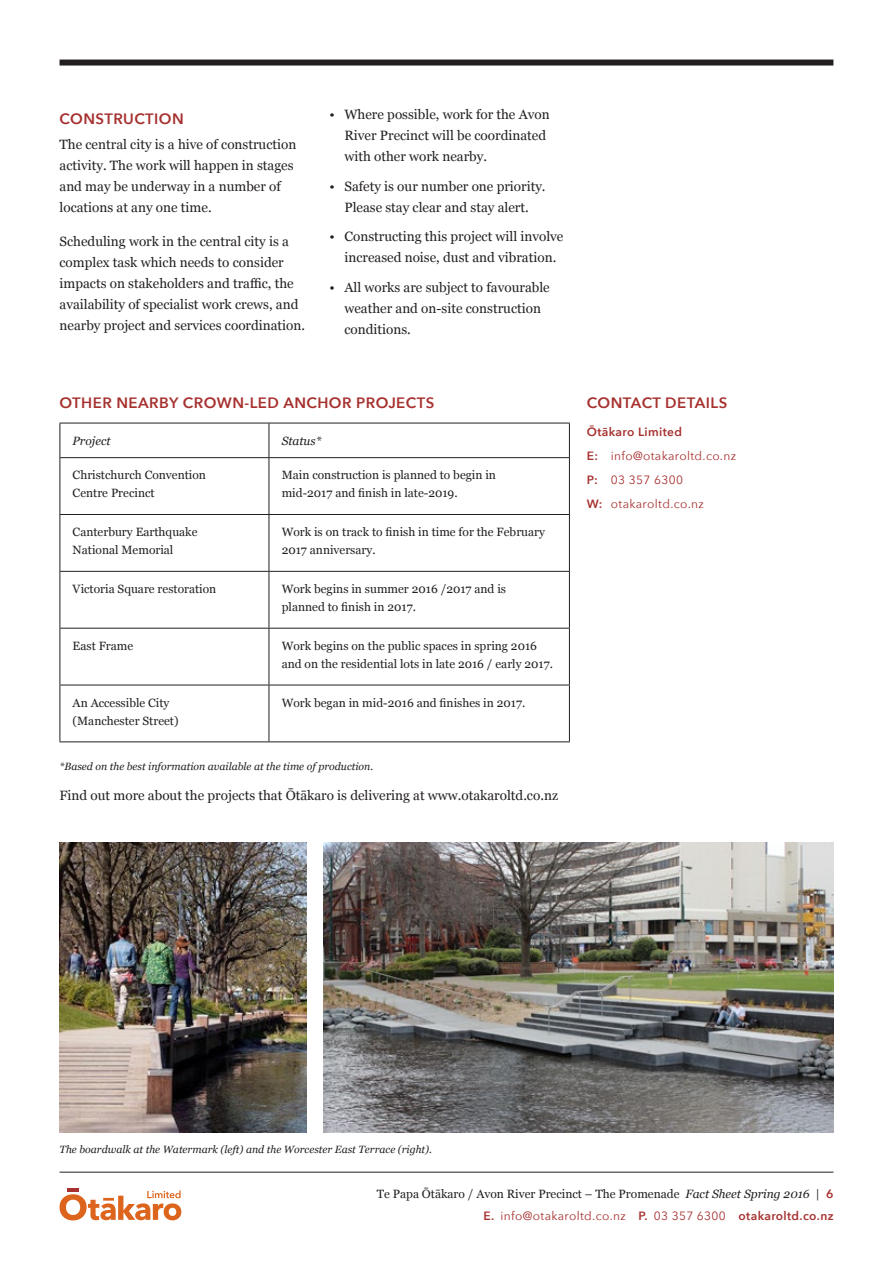
<style>
.page{position:relative;width:893px;height:1263px;background:#fff}
.page>*{position:absolute;margin:0;border:0;box-sizing:border-box;transform-origin:0 0}
.body_headings{font:600 15px "Avenir Next";letter-spacing:.03em;color:#a6312f}
.body{font:13.5px/21px "Georgia";color:#231f20}
.body-2{font:12px/18px "Georgia";color:#231f20}
.t1{font:12px/24px "Avenir Next";letter-spacing:.03em;color:#a6312f}
.t2{font:600 12px "Avenir Next";letter-spacing:.03em;color:#a6312f}
.body-3{font:italic 12px "Georgia";color:#231f20}
.body-4{font:italic 10.5px "Georgia";color:#231f20}
.s1{font-weight:600}
.s2{font-style:italic}
.s3{font-family:"Avenir Next";font-weight:600;color:#a6312f}
</style>
<div class="page">
<svg style="left:60px;top:1189px;width:121px;height:31px"></svg>
<hr style="left:60px;top:1172px;width:773px;height:1px;background:#231f20">
<div style="left:60px;top:60px;width:773px;height:6px;background:#231f20"></div>
<hr style="left:60px;top:423px;width:209px;height:1px;background:#231f20">
<hr style="left:60px;top:423px;width:1px;height:34px;background:#231f20">
<hr style="left:269px;top:423px;width:301px;height:1px;background:#231f20">
<hr style="left:269px;top:423px;width:1px;height:34px;background:#231f20">
<hr style="left:569px;top:423px;width:1px;height:34px;background:#231f20">
<hr style="left:60px;top:457px;width:209px;height:1px;background:#231f20">
<hr style="left:60px;top:458px;width:1px;height:56px;background:#231f20">
<hr style="left:269px;top:457px;width:301px;height:1px;background:#231f20">
<hr style="left:269px;top:458px;width:1px;height:56px;background:#231f20">
<hr style="left:569px;top:458px;width:1px;height:56px;background:#231f20">
<hr style="left:60px;top:514px;width:209px;height:1px;background:#231f20">
<hr style="left:60px;top:515px;width:1px;height:56px;background:#231f20">
<hr style="left:269px;top:514px;width:301px;height:1px;background:#231f20">
<hr style="left:269px;top:515px;width:1px;height:56px;background:#231f20">
<hr style="left:569px;top:515px;width:1px;height:56px;background:#231f20">
<hr style="left:60px;top:571px;width:209px;height:1px;background:#231f20">
<hr style="left:60px;top:572px;width:1px;height:56px;background:#231f20">
<hr style="left:269px;top:571px;width:301px;height:1px;background:#231f20">
<hr style="left:269px;top:572px;width:1px;height:56px;background:#231f20">
<hr style="left:569px;top:572px;width:1px;height:56px;background:#231f20">
<hr style="left:60px;top:628px;width:209px;height:1px;background:#231f20">
<hr style="left:60px;top:628px;width:1px;height:57px;background:#231f20">
<hr style="left:269px;top:628px;width:301px;height:1px;background:#231f20">
<hr style="left:269px;top:628px;width:1px;height:57px;background:#231f20">
<hr style="left:569px;top:628px;width:1px;height:57px;background:#231f20">
<hr style="left:60px;top:685px;width:209px;height:1px;background:#231f20">
<hr style="left:60px;top:685px;width:1px;height:56px;background:#231f20">
<hr style="left:269px;top:685px;width:301px;height:1px;background:#231f20">
<hr style="left:269px;top:685px;width:1px;height:56px;background:#231f20">
<hr style="left:569px;top:685px;width:1px;height:56px;background:#231f20">
<hr style="left:60px;top:741px;width:209px;height:1px;background:#231f20">
<hr style="left:269px;top:741px;width:301px;height:1px;background:#231f20">
<img style="left:323px;top:843px;width:510px;height:289px">
<img style="left:60px;top:843px;width:246px;height:289px">
<p class="body_headings" style="left:60px;top:106px;width:126px">CONSTRUCTION</p>
<p class="body" style="left:60px;top:133px;width:238px">The central city is a hive of construction activity. The work will happen in stages and may be underway in a number of locations at any one time.</p>
<p class="body" style="left:60px;top:230px;width:247px">Scheduling work in the central city is a complex task which needs to consider impacts on stakeholders and traffic, the availability of specialist work crews, and nearby project and services coordination.</p>
<p class="body" style="left:344px;top:103px;width:207px;text-indent:-15px">• Where possible, work for the Avon<br>River Precinct will be coordinated with other work nearby.</p>
<p class="body" style="left:330px;top:175px;width:218px;text-align:center">• Safety is our number one priority.<br>Please stay clear and stay alert.</p>
<p class="body" style="left:330px;top:225px;width:235px;text-align:center">• Constructing this project will involve increased noise, dust and vibration.</p>
<p class="body" style="left:344px;top:276px;width:207px;text-indent:-15px">• All works are subject to favourable weather and on-site construction conditions.</p>
<p class="body_headings" style="left:60px;top:390px;width:376px">OTHER NEARBY CROWN-LED ANCHOR PROJECTS</p>
<p class="body-3" style="left:73px;top:432px;width:40px">Project</p>
<p class="body-3" style="left:282px;top:432px;width:41px">Status*</p>
<p class="body-2" style="left:73px;top:466px;width:135px">Christchurch Convention<br>Centre Precinct</p>
<p class="body-2" style="left:282px;top:466px;width:216px">Main construction is planned to begin in mid-2017 and finish in late-2019.</p>
<p class="body-2" style="left:73px;top:523px;width:126px">Canterbury Earthquake<br>National Memorial</p>
<p class="body-2" style="left:282px;top:523px;width:265px">Work is on track to finish in time for the February<br>2017 anniversary.</p>
<p class="body-2" style="left:73px;top:579px;width:145px">Victoria Square restoration</p>
<p class="body-2" style="left:282px;top:579px;width:226px">Work begins in summer 2016 /2017 and is planned to finish in 2017.</p>
<p class="body-2" style="left:73px;top:636px;width:62px">East Frame</p>
<p class="body-2" style="left:282px;top:636px;width:273px">Work begins on the public spaces in spring 2016 and on the residential lots in late 2016 / early 2017.</p>
<p class="body-2" style="left:73px;top:693px;width:107px">An Accessible City (Manchester Street)</p>
<p class="body-2" style="left:282px;top:693px;width:245px">Work began in mid-2016 and finishes in 2017.</p>
<p class="body-4" style="left:60px;top:759px;width:315px">*Based on the best information available at the time of production.</p>
<p class="body" style="left:60px;top:784px;width:500px">Find out more about the projects that Ōtākaro is delivering at www.otakaroltd.co.nz</p>
<p class="body_headings" style="left:587px;top:390px;width:142px">CONTACT DETAILS</p>
<p class="t2" style="left:587px;top:422px;width:97px">Ōtākaro Limited</p>
<p class="t1" style="left:587px;top:444px;width:151px"><span class="s1">E:</span> info@otakaroltd.co.nz</p>
<p class="t1" style="left:587px;top:468px;width:119px"><span class="s1">P:</span> 03 357 6300<br><span class="s1">W:</span> otakaroltd.co.nz</p>
<p class="body-4" style="left:60px;top:1142px;width:374px">The boardwalk at the Watermark (left) and the Worcester East Terrace (right).</p>
<p class="body-2" style="left:377px;top:1184px;width:458px">Te Papa Ōtākaro / Avon River Precinct – The Promenade <span class="s2">Fact Sheet Spring 2016</span> | <span class="s3">6</span></p>
<p class="t1" style="left:483px;top:1204px;width:352px"><span class="s1">E.</span> info@otakaroltd.co.nz <span class="s1">P.</span> 03 357 6300 <span class="s1">otakaroltd.co.nz</span></p>
</div>
